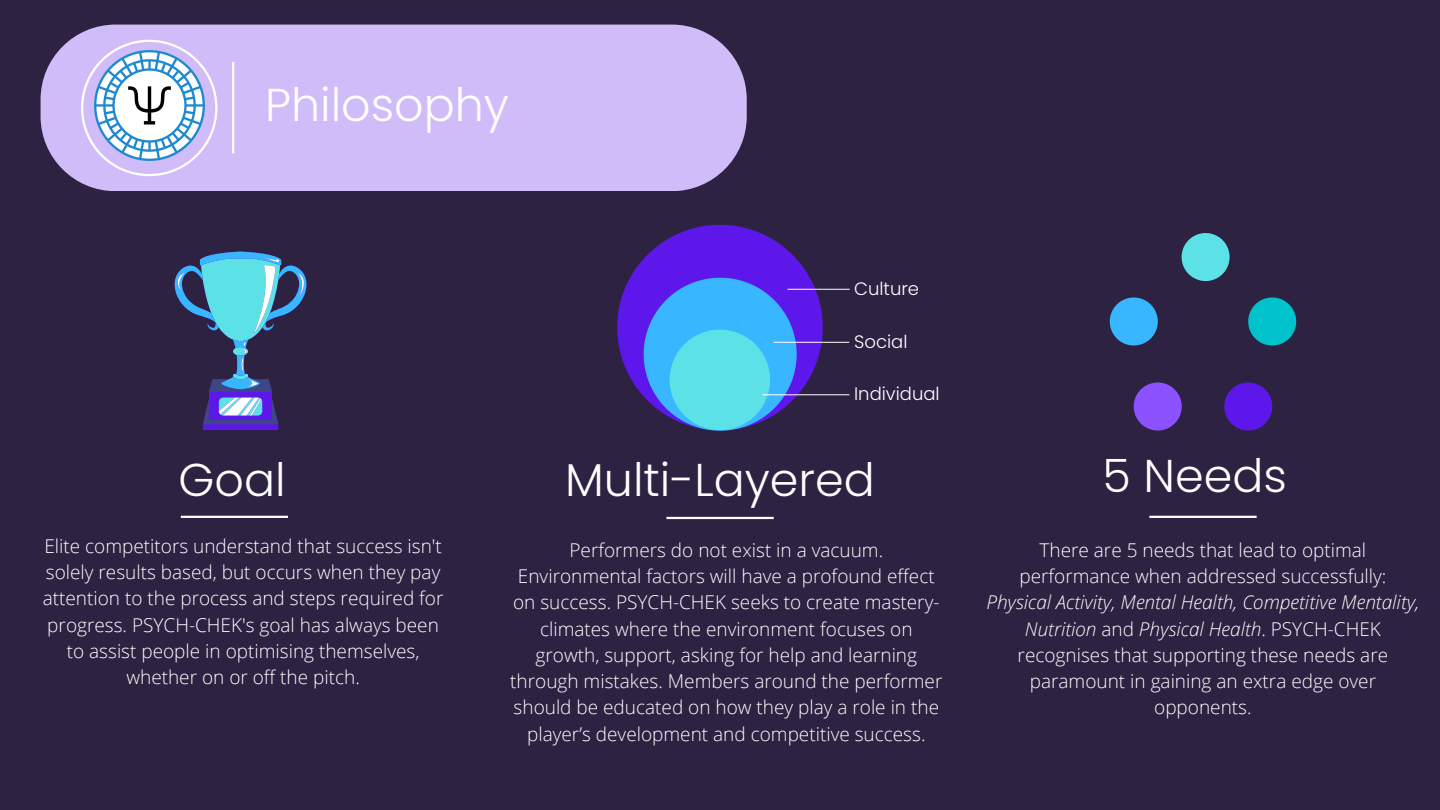
<style>
.page{position:relative;width:1440px;height:810px;background:#2d2242}
.page>*{position:absolute;margin:0;border:0;box-sizing:border-box;transform-origin:0 0}
.t1{font:300 46px "Poppins";color:#fff}
.t2{font:300 19px/26.2px "Open Sans";color:#fff;text-align:center}
.t3{font:300 18px "Poppins";color:#fff}
.s1{font-style:italic}
</style>
<div class="page">
<div style="left:41px;top:25px;width:706px;height:166px;background:#d0bcf8;border-radius:75px"></div>
<svg style="left:81px;top:90px;width:136px;height:86px"></svg>
<hr style="left:232px;top:62px;width:2px;height:91px;background:#fff">
<svg style="left:174px;top:252px;width:133px;height:178px"></svg>
<img style="left:83px;top:40px;width:132px;height:132px">
<svg style="left:617px;top:225px;width:206px;height:206px"></svg>
<svg style="left:1182px;top:233px;width:48px;height:48px"></svg>
<svg style="left:1248px;top:298px;width:48px;height:48px"></svg>
<svg style="left:1110px;top:298px;width:48px;height:48px"></svg>
<svg style="left:1134px;top:383px;width:48px;height:48px"></svg>
<svg style="left:1224px;top:383px;width:48px;height:48px"></svg>
<hr style="left:1149px;top:516px;width:108px;height:2px;background:#fff">
<hr style="left:666px;top:517px;width:108px;height:2px;background:#fff">
<hr style="left:181px;top:516px;width:107px;height:2px;background:#fff">
<hr style="left:762px;top:394px;width:87px;height:1px;background:#fff">
<hr style="left:774px;top:342px;width:75px;height:1px;background:#fff">
<hr style="left:787px;top:289px;width:63px;height:1px;background:#fff">
<p class="t1" style="left:265px;top:73px;width:245px">Philosophy</p>
<p class="t3" style="left:854px;top:276px;width:66px">Culture</p>
<p class="t3" style="left:854px;top:329px;width:55px">Social</p>
<p class="t3" style="left:854px;top:381px;width:87px">Individual</p>
<p class="t1" style="left:179px;top:448px;width:109px">Goal</p>
<p class="t1" style="left:565px;top:448px;width:311px">Multi-Layered</p>
<p class="t1" style="left:1103px;top:443px;width:186px">5 Needs</p>
<p class="t2" style="left:986px;top:537px;width:435px">There are 5 needs that lead to optimal performance when addressed successfully:<br><span class="s1">Physical Activity, Mental Health, Competitive Mentality, Nutrition</span> and <span class="s1">Physical Health</span>. PSYCH-CHEK recognises that supporting these needs are paramount in gaining an extra edge over opponents.</p>
<p class="t2" style="left:43px;top:532px;width:402px">Elite competitors understand that success isn't solely results based, but occurs when they pay attention to the process and steps required for progress. PSYCH-CHEK's goal has always been to assist people in optimising themselves, whether on or off the pitch.</p>
<p class="t2" style="left:510px;top:537px;width:434px">Performers do not exist in a vacuum.<br>Environmental factors will have a profound effect on success. PSYCH-CHEK seeks to create mastery&shy;climates where the environment focuses on growth, support, asking for help and learning through mistakes. Members around the performer should be educated on how they play a role in the player’s development and competitive success.</p>
</div>
